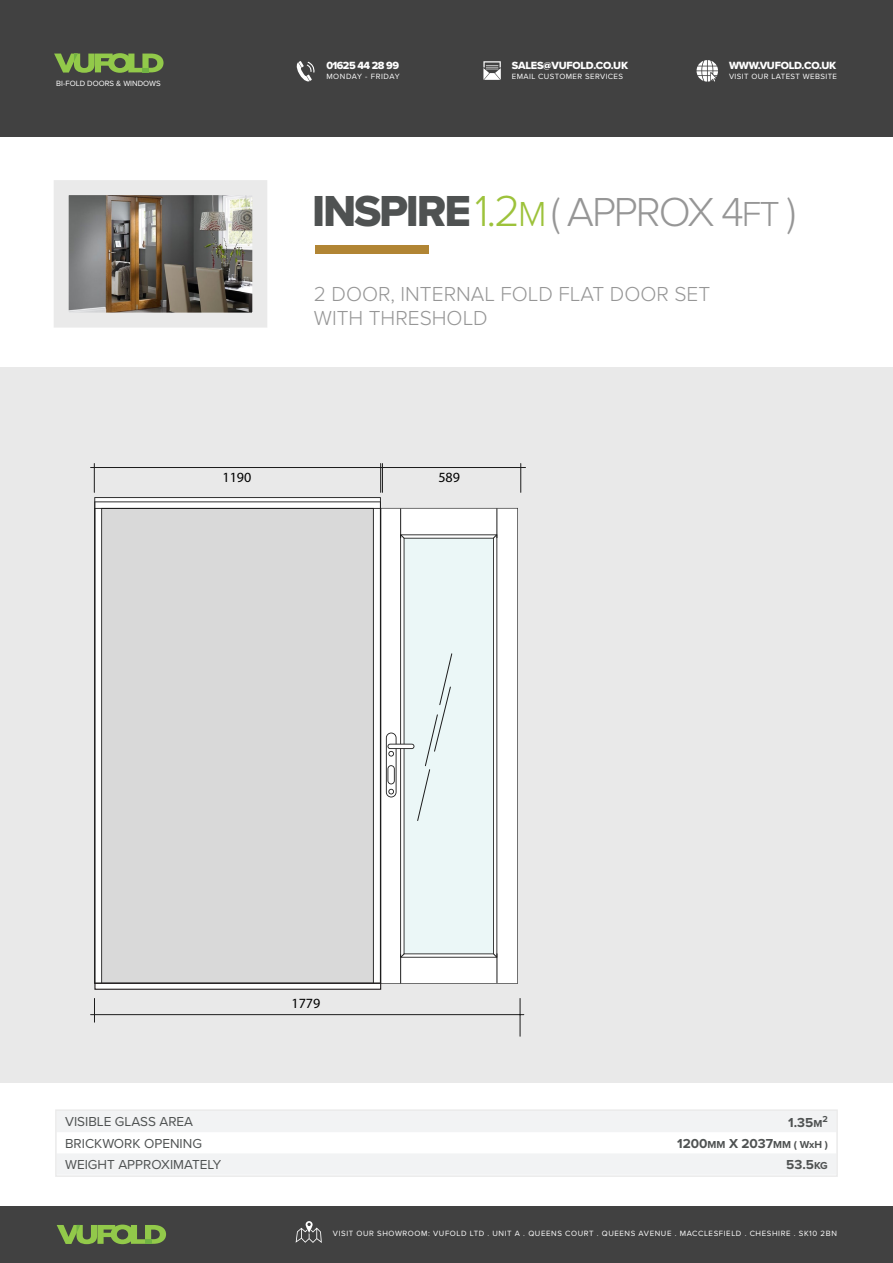
<style>
.page{position:relative;width:893px;height:1263px;background:#fff}
.page>*{position:absolute;margin:0;border:0;box-sizing:border-box;transform-origin:0 0}
.t1{font:300 42px "Proxima Nova";letter-spacing:-.05em;color:#969696}
.t2{font:300 21px "Proxima Nova";color:#969696}
.t3{font:14.1px "Myriad Pro";color:#000}
.VUFOLD_Price_List{font:13.5px "Proxima Nova";color:#4f5252}
.VUFOLD_Price_List-2{font:700 13.5px "Proxima Nova";color:#4f5252}
.t4{font:10.8px "Proxima Nova Extrabld";letter-spacing:-.025em;color:#fff}
.t5{font:10.8px "Proxima Nova Extrabld";letter-spacing:-.05em;color:#fff}
.t6{font:7.8px "Proxima Nova";letter-spacing:.075em;color:#fff}
.t7{font:7.8px "Proxima Nova";letter-spacing:.05em;color:#fff}
.t8{font:7.8px "Proxima Nova";color:#fff}
.s1{font-family:"Proxima Nova Extrabld";font-weight:400;font-size:45px;color:#4f5252}
.s2{font-size:45px;color:#9dc23b}
.s3{font-size:36px;color:#9dc23b}
.s4{font-size:36px}
.s5{font-size:10.5px}
</style>
<div class="page">
<div style="left:0;top:367px;width:893px;height:715px;background:#e9e9e9"></div>
<div style="left:0;top:0;width:893px;height:136px;background:#414141"></div>
<svg style="left:696px;top:60px;width:22px;height:22px"></svg>
<svg style="left:297px;top:61px;width:17px;height:20px"></svg>
<svg style="left:483px;top:61px;width:18px;height:19px"></svg>
<div style="left:0;top:1207px;width:893px;height:56px;background:#414141"></div>
<svg style="left:296px;top:1221px;width:26px;height:22px"></svg>
<img style="left:70px;top:196px;width:181px;height:116px">
<div style="left:54px;top:180px;width:213px;height:148px;border:15px solid #eaeaea"></div>
<div style="left:315px;top:245px;width:114px;height:9px;background:#b18534"></div>
<svg style="left:381px;top:508px;width:137px;height:476px;background:#f5f5f5"></svg>
<svg style="left:400px;top:508px;width:98px;height:476px;background:#f5f5f5"></svg>
<div style="left:94px;top:508px;width:287px;height:475px;background:#d9d9d9"></div>
<svg style="left:386px;top:534px;width:112px;height:424px"></svg>
<hr style="left:91px;top:467px;width:293px;height:1px;background:#1c1c1c">
<svg style="left:94px;top:463px;width:1px;height:29px"></svg>
<hr style="left:91px;top:1014px;width:433px;height:1px;background:#1c1c1c">
<hr style="left:520px;top:998px;width:1px;height:38px;background:#1c1c1c">
<svg style="left:94px;top:998px;width:1px;height:24px"></svg>
<hr style="left:379px;top:467px;width:146px;height:1px;background:#1c1c1c">
<svg style="left:380px;top:463px;width:3px;height:29px"></svg>
<svg style="left:520px;top:463px;width:1px;height:29px"></svg>
<svg style="left:58px;top:1112px;width:777px;height:62px;fill:#f2f3f4"></svg>
<div style="left:55px;top:1109px;width:783px;height:68px;border:2px solid #eaeaea"></div>
<svg style="left:54px;top:53px;width:110px;height:20px"></svg>
<svg style="left:57px;top:1224px;width:109px;height:20px"></svg>
<div style="left:95px;top:983px;width:286px;height:6px;background:#fff"></div>
<div style="left:94px;top:983px;width:287px;height:7px;border:1px solid #231f20"></div>
<p class="t8" style="left:56px;top:77px;width:106px">BI-FOLD DOORS &amp; WINDOWS</p>
<h3 class="t3" style="left:222px;top:468px;width:30px">1190</h3>
<p class="t5" style="left:326px;top:58px;width:74px">01625 44 28 99</p>
<p class="t6" style="left:326px;top:70px;width:75px">MONDAY - FRIDAY</p>
<p class="t4" style="left:512px;top:58px;width:118px">SALES@VUFOLD.CO.UK</p>
<p class="t7" style="left:512px;top:70px;width:113px">EMAIL CUSTOMER SERVICES</p>
<p class="t4" style="left:729px;top:58px;width:109px">WWW.VUFOLD.CO.UK</p>
<p class="t7" style="left:729px;top:70px;width:109px">VISIT OUR LATEST WEBSITE</p>
<p class="t1" style="left:312px;top:188px;width:485px"><span class="s1">INSPIRE</span><span class="s2">1.2</span><span class="s3">M</span> ( APPROX 4<span class="s4">FT</span> )</p>
<p class="t2" style="left:314px;top:281px;width:398px">2 DOOR, INTERNAL FOLD FLAT DOOR SET</p>
<p class="t2" style="left:314px;top:305px;width:175px">WITH THRESHOLD</p>
<h3 class="t3" style="left:438px;top:468px;width:23px">589</h3>
<h3 class="t3" style="left:291px;top:995px;width:30px">1779</h3>
<p class="VUFOLD_Price_List" style="left:65px;top:1111px;width:129px">VISIBLE GLASS AREA</p>
<p class="VUFOLD_Price_List-2" style="left:788px;top:1112px;width:41px">1.35<span class="s5">M</span><sup>2</sup></p>
<p class="VUFOLD_Price_List" style="left:65px;top:1133px;width:138px">BRICKWORK OPENING</p>
<p class="VUFOLD_Price_List-2" style="left:677px;top:1133px;width:152px">1200<span class="s5">MM</span> X 2037<span class="s5">MM ( WxH )</span></p>
<p class="VUFOLD_Price_List" style="left:65px;top:1155px;width:158px">WEIGHT APPROXIMATELY</p>
<p class="VUFOLD_Price_List-2" style="left:786px;top:1155px;width:43px">53.5<span class="s5">KG</span></p>
<p class="t6" style="left:333px;top:1228px;width:505px">VISIT OUR SHOWROOM: VUFOLD LTD . UNIT A . QUEENS COURT . QUEENS AVENUE . MACCLESFIELD . CHESHIRE . SK10 2BN</p>
</div>
